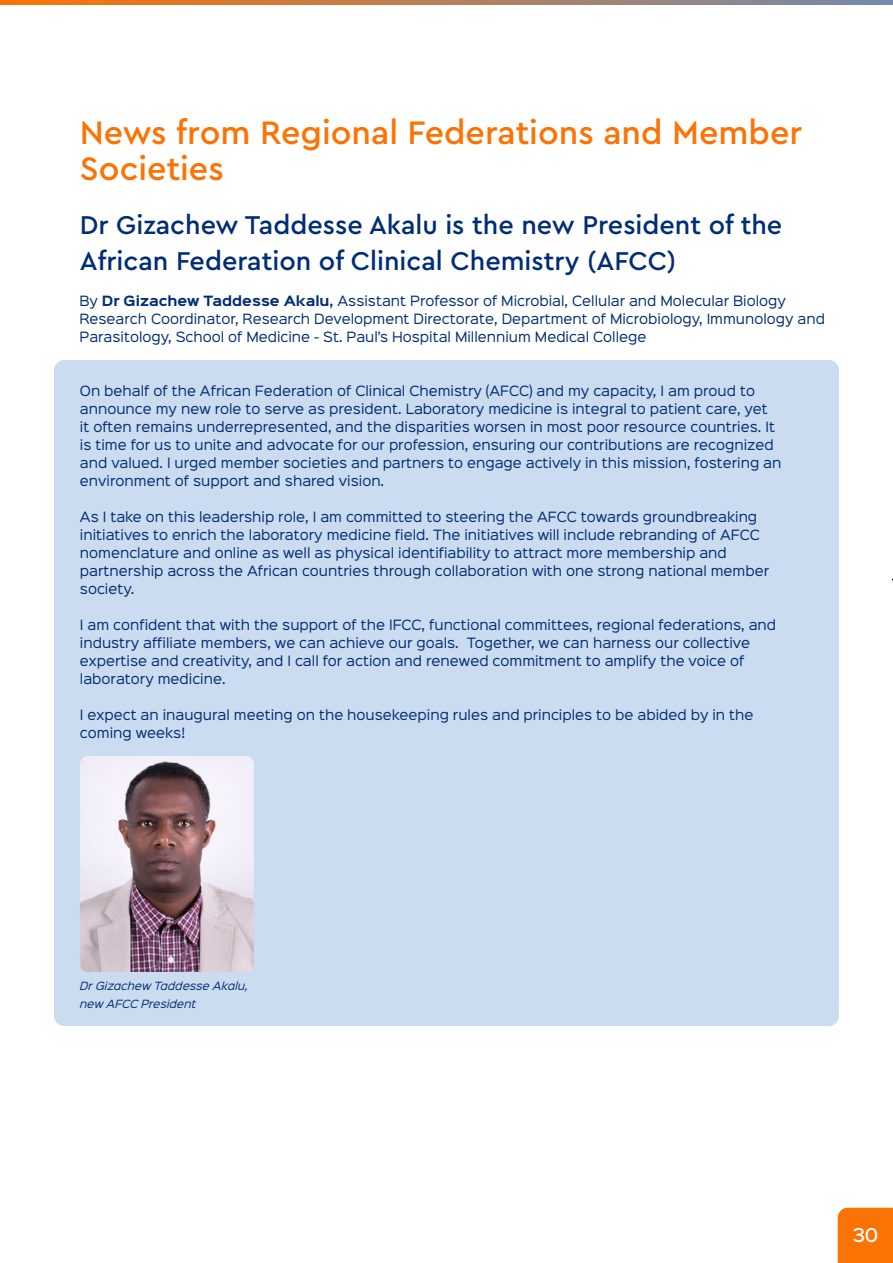
<style>
.page{position:relative;width:893px;height:1263px;background:#fff}
.page>*{position:absolute;margin:0;border:0;box-sizing:border-box;transform-origin:0 0}
.t1{font:500 34.05px/36px "Cera Pro";color:#fb7305}
.t2{font:500 27px/36px "Cera Pro";color:#012d74}
.t3{font:500 17.25px "Sinkin Sans 500";color:#fff}
.t4{font:12.75px/18px "Sinkin Sans 400";color:#012d74}
.t5{font:italic 10.2px/18px "Sinkin Sans 400";color:#012d74}
.s1{font-family:"Sinkin Sans 700";font-weight:700}
</style>
<div class="page">
<div style="left:838px;top:1208px;width:55px;height:55px;background:#fb7305"></div>
<svg style="left:0;top:0;width:893px;height:4px"></svg>
<div style="left:54px;top:360px;width:785px;height:666px;background:#cbdbf0;border-radius:10px"></div>
<img style="left:80px;top:756px;width:174px;height:216px">
<h1 class="t1" style="left:80px;top:113px;width:724px">News from Regional Federations and Member<br>Societies</h1>
<h2 class="t2" style="left:80px;top:206px;width:704px">Dr Gizachew Taddesse Akalu is the new President of the<br>African Federation of Clinical Chemistry (AFCC)</h2>
<p class="t4" style="left:80px;top:291px;width:747px">By <span class="s1">Dr Gizachew Taddesse Akalu,</span> Assistant Professor of Microbial, Cellular and Molecular Biology<br>Research Coordinator, Research Development Directorate, Department of Microbiology, Immunology and<br>Parasitology, School of Medicine - St. Paul’s Hospital Millennium Medical College</p>
<p class="t4" style="left:80px;top:381px;width:703px">On behalf of the African Federation of Clinical Chemistry (AFCC) and my capacity, I am proud to announce my new role to serve as president. Laboratory medicine is integral to patient care, yet<br>it often remains underrepresented, and the disparities worsen in most poor resource countries. It is time for us to unite and advocate for our profession, ensuring our contributions are recognized and valued. I urged member societies and partners to engage actively in this mission, fostering an environment of support and shared vision.</p>
<p class="t4" style="left:80px;top:507px;width:691px">As I take on this leadership role, I am committed to steering the AFCC towards groundbreaking initiatives to enrich the laboratory medicine field. The initiatives will include rebranding of AFCC nomenclature and online as well as physical identifiability to attract more membership and partnership across the African countries through collaboration with one strong national member society.</p>
<p class="t4" style="left:80px;top:615px;width:698px">I am confident that with the support of the IFCC, functional committees, regional federations, and industry affiliate members, we can achieve our goals. Together, we can harness our collective expertise and creativity, and I call for action and renewed commitment to amplify the voice of laboratory medicine.</p>
<p class="t4" style="left:80px;top:705px;width:675px">I expect an inaugural meeting on the housekeeping rules and principles to be abided by in the coming weeks!</p>
<p class="t5" style="left:80px;top:976px;width:169px">Dr Gizachew Taddesse Akalu, new AFCC President</p>
<h3 class="t3" style="left:852px;top:1220px;width:28px">30</h3>
</div>
